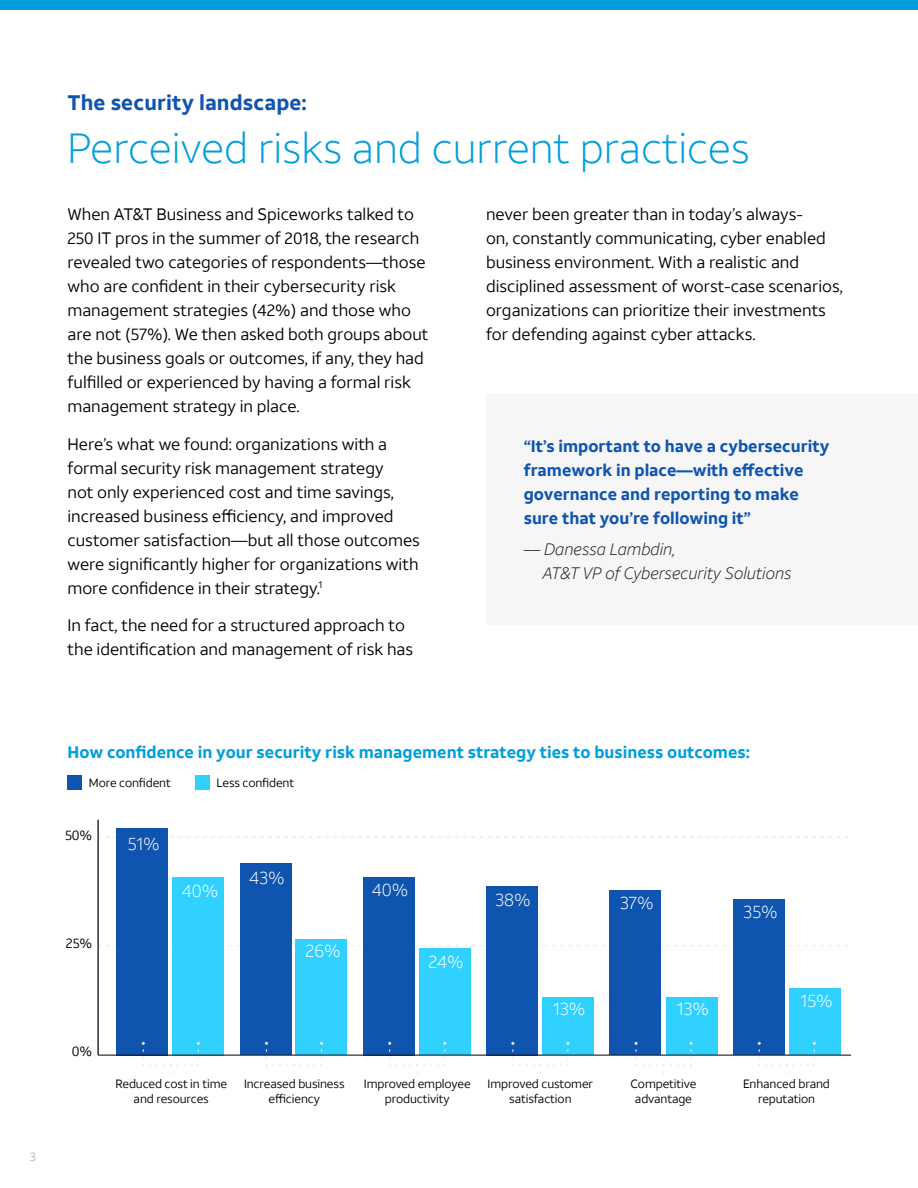
<style>
.page{position:relative;width:918px;height:1188px;background:#fff}
.page>*{position:absolute;margin:0;border:0;box-sizing:border-box;transform-origin:0 0}
.t1{font:300 42px "ATT Aleck Sans";color:#009fdb}
.t2{font:700 21px "ATT Aleck Sans";letter-spacing:.005em;color:#0f54af}
.t3{font:300 17.7px "ATT Aleck Sans";color:#fff}
.t4{font:16.5px/24px "ATT Aleck Sans";color:#000}
.t5{font:700 16.5px/24px "ATT Aleck Sans";color:#0f54af}
.t6{font:700 16.5px "ATT Aleck Sans";color:#009fdb}
.t7{font:italic 300 16.5px/24px "ATT Aleck Sans";color:#191919}
.t8{font:13.5px "ATT Aleck Sans";color:#000}
.t9{font:12px/15px "ATT Aleck Sans";letter-spacing:-.01em;color:#000;text-align:center}
.t10{font:300 12px "ATT Aleck Sans";color:#959595}
</style>
<div class="page">
<div style="left:0;top:0;width:918px;height:9px;background:#009fdb"></div>
<div style="left:487px;top:394px;width:431px;height:231px;background:#f6f6f6"></div>
<svg style="left:99px;top:945px;width:750px;height:1px"></svg>
<svg style="left:100px;top:837px;width:748px;height:1px"></svg>
<hr style="left:97px;top:820px;width:2px;height:235px;background:#191919">
<div style="left:117px;top:828px;width:51px;height:227px;background:#0f54af"></div>
<div style="left:172px;top:877px;width:52px;height:178px;background:#30d1ff"></div>
<div style="left:240px;top:864px;width:51px;height:191px;background:#0f54af"></div>
<div style="left:296px;top:939px;width:51px;height:116px;background:#30d1ff"></div>
<div style="left:363px;top:877px;width:51px;height:178px;background:#0f54af"></div>
<div style="left:419px;top:948px;width:51px;height:107px;background:#30d1ff"></div>
<div style="left:486px;top:886px;width:52px;height:169px;background:#0f54af"></div>
<div style="left:542px;top:997px;width:52px;height:58px;background:#30d1ff"></div>
<div style="left:733px;top:899px;width:52px;height:156px;background:#0f54af"></div>
<div style="left:789px;top:988px;width:52px;height:67px;background:#30d1ff"></div>
<div style="left:610px;top:890px;width:51px;height:165px;background:#0f54af"></div>
<div style="left:666px;top:997px;width:51px;height:58px;background:#30d1ff"></div>
<hr style="left:98px;top:1055px;width:752px;height:1px;background:#191919">
<svg style="left:142px;top:1042px;width:58px;height:31px"></svg>
<svg style="left:265px;top:1042px;width:58px;height:31px"></svg>
<svg style="left:388px;top:1042px;width:58px;height:31px"></svg>
<svg style="left:511px;top:1042px;width:58px;height:32px"></svg>
<svg style="left:635px;top:1042px;width:58px;height:32px"></svg>
<svg style="left:758px;top:1042px;width:58px;height:31px"></svg>
<div style="left:68px;top:775px;width:14px;height:15px;background:#0f54af"></div>
<div style="left:195px;top:775px;width:15px;height:15px;background:#30d1ff"></div>
<p class="t2" style="left:68px;top:89px;width:241px">The security landscape:</p>
<h1 class="t1" style="left:68px;top:123px;width:684px">Perceived risks and current practices</h1>
<p class="t4" style="left:68px;top:203px;width:363px">When AT&amp;T Business and Spiceworks talked to 250 IT pros in the summer of 2018, the research revealed two categories of respondents—those who are confident in their cybersecurity risk management strategies (42%) and those who are not (57%). We then asked both groups about the business goals or outcomes, if any, they had fulfilled or experienced by having a formal risk management strategy in place.</p>
<p class="t4" style="left:68px;top:432px;width:354px">Here’s what we found: organizations with a formal security risk management strategy<br>not only experienced cost and time savings, increased business efficiency, and improved customer satisfaction—but all those outcomes were significantly higher for organizations with more confidence in their strategy.<sup>1</sup></p>
<p class="t4" style="left:68px;top:614px;width:347px">In fact, the need for a structured approach to the identification and management of risk has</p>
<p class="t4" style="left:486px;top:203px;width:358px">never been greater than in today’s always-<br>on, constantly communicating, cyber enabled business environment. With a realistic and disciplined assessment of worst-case scenarios, organizations can prioritize their investments for defending against cyber attacks.</p>
<p class="t5" style="left:524px;top:435px;width:307px">“It’s important to have a cybersecurity framework in place—with effective governance and reporting to make sure that you’re following it”</p>
<p class="t7" style="left:543px;top:537px;width:250px;text-indent:-19px">–– Danessa Lambdin,<br>AT&amp;T VP of Cybersecurity Solutions</p>
<p class="t10" style="left:30px;top:1149px;width:7px">3</p>
<p class="t6" style="left:68px;top:742px;width:684px">How confidence in your security risk management strategy ties to business outcomes:</p>
<p class="t9" style="left:89px;top:776px;width:83px">More confident</p>
<p class="t9" style="left:217px;top:776px;width:79px">Less confident</p>
<p class="t8" style="left:65px;top:827px;width:29px">50%</p>
<p class="t8" style="left:66px;top:935px;width:28px">25%</p>
<p class="t8" style="left:72px;top:1043px;width:22px">0%</p>
<p class="t3" style="left:128px;top:833px;width:33px">51%</p>
<p class="t3" style="left:182px;top:880px;width:38px">40%</p>
<p class="t3" style="left:249px;top:867px;width:37px">43%</p>
<p class="t3" style="left:306px;top:940px;width:37px">26%</p>
<p class="t3" style="left:372px;top:879px;width:38px">40%</p>
<p class="t3" style="left:429px;top:951px;width:37px">24%</p>
<p class="t3" style="left:496px;top:889px;width:37px">38%</p>
<p class="t3" style="left:553px;top:999px;width:34px">13%</p>
<p class="t3" style="left:620px;top:892px;width:35px">37%</p>
<p class="t3" style="left:677px;top:999px;width:34px">13%</p>
<p class="t3" style="left:744px;top:901px;width:36px">35%</p>
<p class="t3" style="left:801px;top:990px;width:34px">15%</p>
<p class="t9" style="left:115px;top:1077px;width:113px">Reduced cost in time and resources</p>
<p class="t9" style="left:244px;top:1077px;width:102px">Increased business efficiency</p>
<p class="t9" style="left:364px;top:1077px;width:108px">Improved employee productivity</p>
<p class="t9" style="left:488px;top:1077px;width:107px">Improved customer satisfaction</p>
<p class="t9" style="left:630px;top:1077px;width:68px">Competitive advantage</p>
<p class="t9" style="left:743px;top:1077px;width:88px">Enhanced brand reputation</p>
</div>
